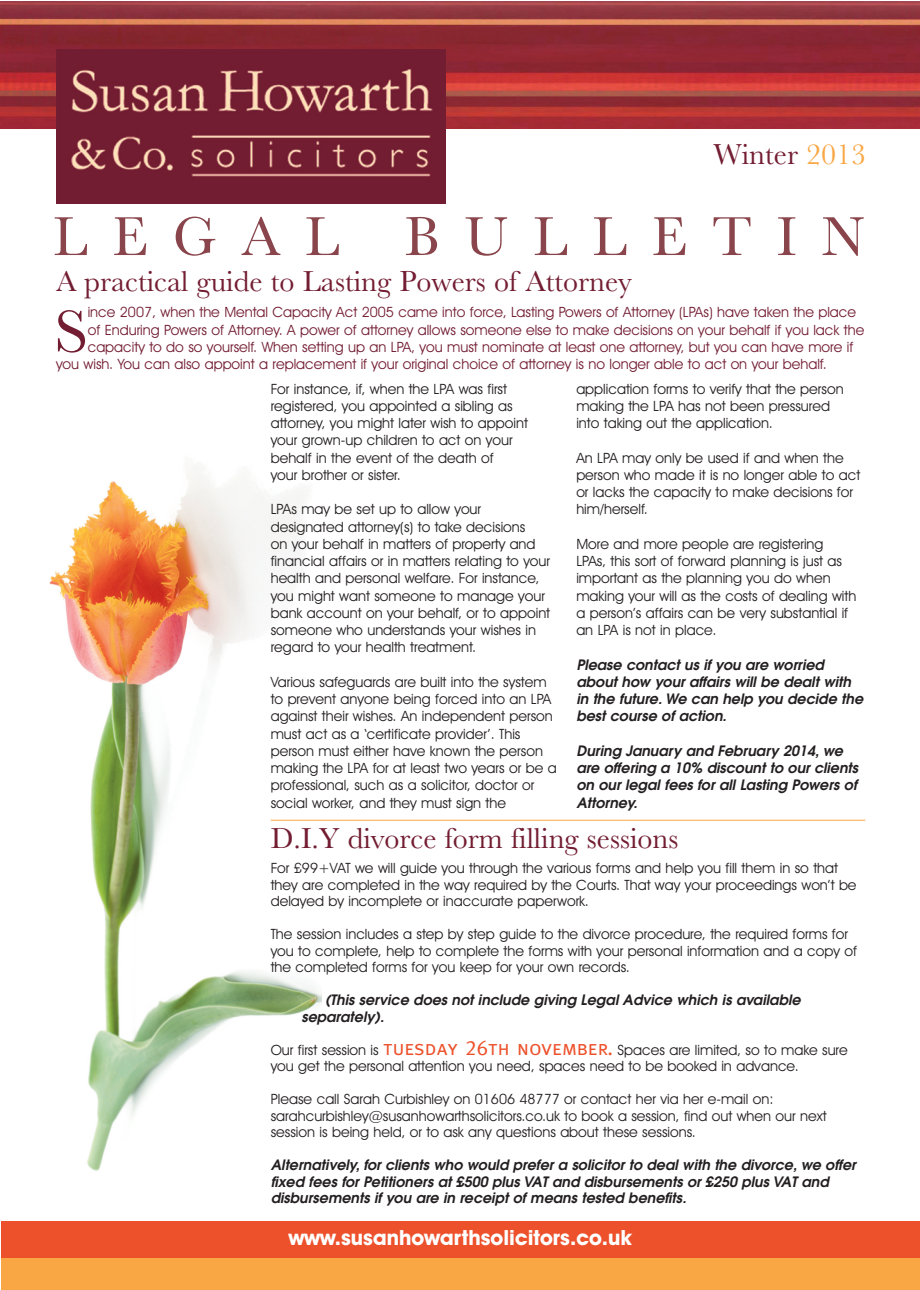
<style>
.page{position:relative;width:920px;height:1290px;background:#fff}
.page>*{position:absolute;margin:0;border:0;box-sizing:border-box;transform-origin:0 0}
.t1{font:61.95px "Baskerville";color:#731d32}
.t2{font:57px "Baskerville";letter-spacing:.435em;color:#89454b}
.t3{font:30px "Baskerville";color:#731d32}
.t4{font:700 21px "Avant Garde IT Cby BT";color:#fff}
.t5{font:14.25px/17.2px "Avant Garde IT Cby BT";color:#231f20}
.t6{font:italic 600 14.25px/17.2px "Avant Garde";color:#231f20}
.t7{font:14.25px "Avant Garde IT Cby BT";color:#731d32}
.s1{color:#f9a745}
.s2{font-family:"Meta Caps";font-size:21px;color:#ed512b}
</style>
<div class="page">
<img style="left:1px;top:2px;width:918px;height:126px">
<div style="left:1px;top:1246px;width:918px;height:44px;background:#f9a745"></div>
<div style="left:1px;top:1221px;width:918px;height:37px;background:#ed512b"></div>
<img style="left:56px;top:49px;width:390px;height:154px">
<img style="left:49px;top:463px;width:273px;height:708px">
<hr style="left:271px;top:820px;width:594px;height:1px;background:#f9a745">
<h3 class="t3" style="left:713px;top:136px;width:154px">Winter <span class="s1">2013</span></h3>
<h2 class="t2" style="left:53px;top:202px;width:813px">LEGAL BULLETIN</h2>
<h3 class="t3" style="left:56px;top:263px;width:577px">A practical guide to Lasting Powers of Attorney</h3>
<h1 class="t1" style="left:54px;top:294px;width:35px">S</h1>
<p class="t7" style="left:88px;top:307px;width:770px">ince 2007, when the Mental Capacity Act 2005 came into force, Lasting Powers of Attorney (LPAs) have taken the place</p>
<p class="t7" style="left:88px;top:324px;width:778px">of Enduring Powers of Attorney. A power of attorney allows someone else to make decisions on your behalf if you lack the</p>
<p class="t7" style="left:88px;top:342px;width:767px">capacity to do so yourself. When setting up an LPA, you must nominate at least one attorney, but you can have more if</p>
<p class="t7" style="left:56px;top:359px;width:772px">you wish. You can also appoint a replacement if your original choice of attorney is no longer able to act on your behalf.</p>
<p class="t5" style="left:271px;top:381px;width:259px">For instance, if, when the LPA was first registered, you appointed a sibling as attorney, you might later wish to appoint your grown-up children to act on your behalf in the event of the death of<br>your brother or sister.</p>
<p class="t5" style="left:271px;top:502px;width:281px">LPAs may be set up to allow your designated attorney(s) to take decisions<br>on your behalf in matters of property and financial affairs or in matters relating to your health and personal welfare. For instance, you might want someone to manage your bank account on your behalf, or to appoint someone who understands your wishes in regard to your health treatment.</p>
<p class="t5" style="left:271px;top:674px;width:288px">Various safeguards are built into the system to prevent anyone being forced into an LPA against their wishes. An independent person must act as a ‘certificate provider’. This person must either have known the person making the LPA for at least two years or be a professional, such as a solicitor, doctor or social worker, and they must sign the</p>
<p class="t5" style="left:576px;top:381px;width:269px">application forms to verify that the person making the LPA has not been pressured into taking out the application.</p>
<p class="t5" style="left:576px;top:450px;width:286px">An LPA may only be used if and when the person who made it is no longer able to act or lacks the capacity to make decisions for him/herself.</p>
<p class="t5" style="left:576px;top:536px;width:281px">More and more people are registering LPAs, this sort of forward planning is just as important as the planning you do when making your will as the costs of dealing with a person’s affairs can be very substantial if an LPA is not in place.</p>
<p class="t6" style="left:576px;top:657px;width:288px">Please contact us if you are worried about how your affairs will be dealt with in the future. We can help you decide the best course of action.</p>
<p class="t6" style="left:576px;top:743px;width:283px">During January and February 2014, we are offering a 10% discount to our clients on our legal fees for all Lasting Powers of<br>Attorney.</p>
<h3 class="t3" style="left:271px;top:820px;width:409px">D.I.Y divorce form filling sessions</h3>
<p class="t5" style="left:271px;top:861px;width:587px;line-height:16.5px">For £99+VAT we will guide you through the various forms and help you fill them in so that they are completed in the way required by the Courts. That way your proceedings won’t be delayed by incomplete or inaccurate paperwork.</p>
<p class="t5" style="left:271px;top:927px;width:588px;line-height:16.5px">The session includes a step by step guide to the divorce procedure, the required forms for you to complete, help to complete the forms with your personal information and a copy of the completed forms for you keep for your own records.</p>
<p class="t6" style="left:301px;top:993px;width:501px;line-height:16.5px;text-indent:23px">(This service does not include giving Legal Advice which is available separately).</p>
<p class="t5" style="left:271px;top:1043px;width:579px;line-height:16.5px">Our first session is <span class="s2">tuesday 26th november.</span> Spaces are limited, so to make sure you get the personal attention you need, spaces need to be booked in advance.</p>
<p class="t5" style="left:271px;top:1092px;width:557px;line-height:16.5px">Please call Sarah Curbishley on 01606 48777 or contact her via her e-mail on: sarahcurbishley@susanhowarthsolicitors.co.uk to book a session, find out when our next session is being held, or to ask any questions about these sessions.</p>
<p class="t6" style="left:271px;top:1158px;width:586px;line-height:16.5px">Alternatively, for clients who would prefer a solicitor to deal with the divorce, we offer fixed fees for Petitioners at £500 plus VAT and disbursements or £250 plus VAT and disbursements if you are in receipt of means tested benefits.</p>
<h3 class="t4" style="left:288px;top:1230px;width:345px">www.susanhowarthsolicitors.co.uk</h3>
</div>
